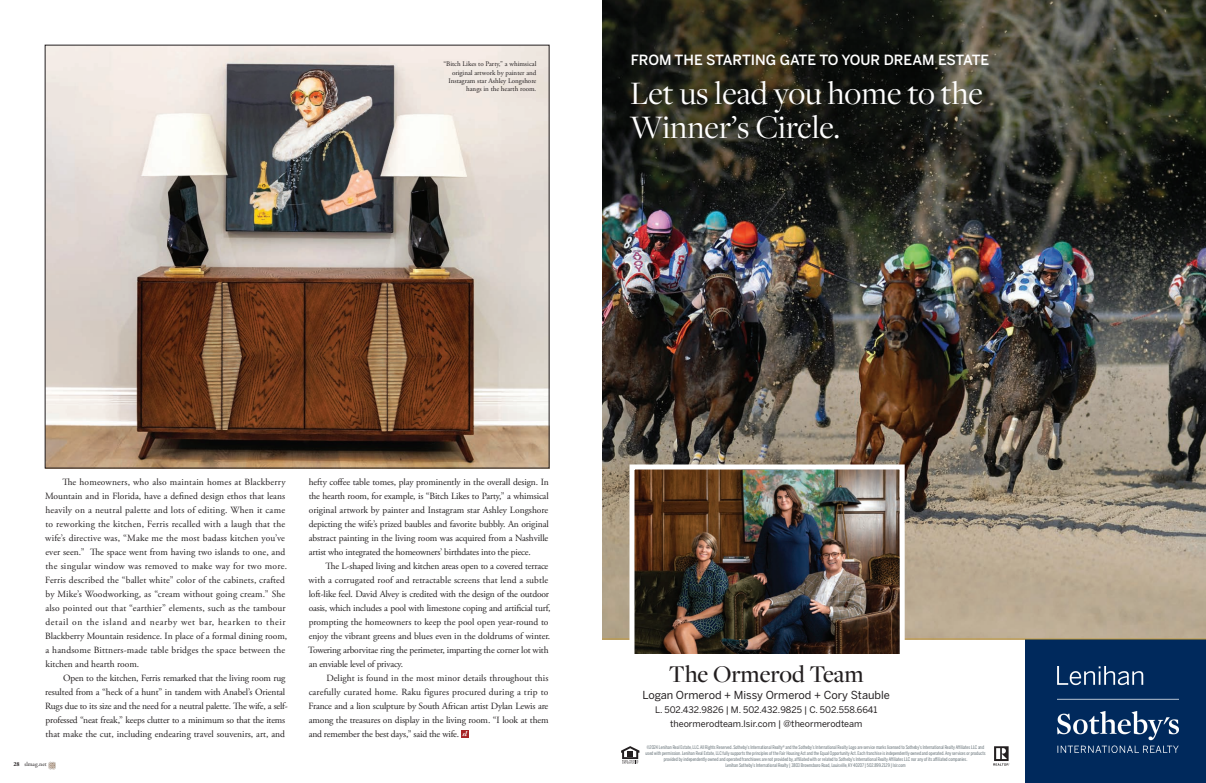
<style>
.page{position:relative;width:1206px;height:783px;background:#fff}
.page>*{position:absolute;margin:0;border:0;box-sizing:border-box;transform-origin:0 0}
.t1{font:34px/34px "Freight Disp Pro";color:#fff}
.t2{font:500 25px "Freight Disp Pro";color:#231f20}
.t3{font:500 14px "Benton Sans";color:#fff}
.t4{font:11px "Benton Sans";color:#231f20}
.Body_Text{font:9.5px/14px "Adobe Garamond Pro";color:#231f20}
.t5{font:9px/14px "Benton Sans";color:#231f20;text-align:center}
.Body_Text-2{font:7px/8.1px "Adobe Garamond Pro";color:#231f20;text-align:right}
.t6{font:italic 700 7px "Adobe Garamond Pro";color:#fff}
.t7{font:6px "Adobe Garamond Pro";color:#231f20}
.t8{font:5px/6px "Benton Sans Comp";color:#677379;text-align:center}
.s1{font-weight:700}
</style>
<div class="page">
<img style="left:602px;top:0;width:604px;height:638px">
<svg style="left:621px;top:746px;width:18px;height:18px"></svg>
<svg style="left:993px;top:746px;width:17px;height:20px"></svg>
<div style="left:1026px;top:639px;width:180px;height:144px;background:#00295c"></div>
<hr style="left:602px;top:638px;width:604px;height:2px;background:#c19b3d">
<img style="left:636px;top:470px;width:263px;height:183px">
<div style="left:630px;top:464px;width:275px;height:195px;border:5px solid #fff"></div>
<img style="left:1058px;top:667px;width:120px;height:86px">
<div style="left:461px;top:730px;width:8px;height:8px;background:#a72427"></div>
<img style="left:47px;top:47px;width:500px;height:419px">
<svg style="left:48px;top:762px;width:8px;height:8px"></svg>
<p class="Body_Text-2" style="left:443px;top:60px;width:95px">“Bitch Likes to Party,” a whimsical original artwork by painter and<br>Instagram star Ashley Longshore hangs in the hearth room.</p>
<p class="t3" style="left:631px;top:51px;width:360px">FROM THE STARTING GATE TO YOUR DREAM ESTATE</p>
<p class="t1" style="left:630px;top:75px;width:355px">Let us lead you home to the<br>Winner’s Circle.</p>
<p class="Body_Text" style="left:45px;top:475px;width:244px;text-indent:17px">The homeowners, who also maintain homes at Blackberry Mountain and in Florida, have a defined design ethos that leans heavily on a neutral palette and lots of editing. When it came to reworking the kitchen, Ferris recalled with a laugh that the wife’s directive was, “Make me the most badass kitchen you’ve ever seen.” The space went from having two islands to one, and the singular window was removed to make way for two more.<br>Ferris described the “ballet white” color of the cabinets, crafted by Mike’s Woodworking, as “cream without going cream.” She also pointed out that “earthier” elements, such as the tambour detail on the island and nearby wet bar, hearken to their Blackberry Mountain residence. In place of a formal dining room, a handsome Bittners-made table bridges the space between the kitchen and hearth room.</p>
<p class="Body_Text" style="left:45px;top:671px;width:244px;text-indent:18px">Open to the kitchen, Ferris remarked that the living room rug resulted from a “heck of a hunt” in tandem with Anabel’s Oriental Rugs due to its size and the need for a neutral palette. The wife, a self&shy;professed “neat freak,” keeps clutter to a minimum so that the items that make the cut, including endearing travel souvenirs, art, and</p>
<p class="t7" style="left:14px;top:761px;width:35px"><span class="s1">28</span> slmag.net</p>
<p class="Body_Text" style="left:309px;top:475px;width:242px;text-align:justify">hefty coffee table tomes, play prominently in the overall design. In the hearth room, for example, is “Bitch Likes to Party,” a whimsical original artwork by painter and Instagram star Ashley Longshore depicting the wife’s prized baubles and favorite bubbly. An original abstract painting in the living room was acquired from a Nashville artist who integrated the homeowners’ birthdates into the piece.</p>
<p class="Body_Text" style="left:308px;top:559px;width:244px;text-indent:18px">The L-shaped living and kitchen areas open to a covered terrace with a corrugated roof and retractable screens that lend a subtle loft-like feel. David Alvey is credited with the design of the outdoor oasis, which includes a pool with limestone coping and artificial turf, prompting the homeowners to keep the pool open year-round to enjoy the vibrant greens and blues even in the doldrums of winter.<br>Towering arborvitae ring the perimeter, imparting the corner lot with an enviable level of privacy.</p>
<p class="Body_Text" style="left:308px;top:671px;width:242px;text-align:justify;text-indent:18px">Delight is found in the most minor details throughout this carefully curated home. Raku figures procured during a trip to France and a lion sculpture by South African artist Dylan Lewis are among the treasures on display in the living room. “I look at them and remember the best days,” said the wife.</p>
<p class="t6" style="left:463px;top:729px;width:6px">sl</p>
<p class="t2" style="left:669px;top:657px;width:196px">The Ormerod Team</p>
<p class="t4" style="left:643px;top:688px;width:249px">Logan Ormerod + Missy Ormerod + Cory Stauble</p>
<p class="t5" style="left:655px;top:702px;width:224px">L. 502.432.9826 | M. 502.432.9825 | C. 502.558.6641 theormerodteam.lsir.com | @theormerodteam</p>
<p class="t8" style="left:646px;top:744px;width:341px">©2024 Lenihan Real Estate, LLC. All Rights Reserved. Sotheby’s International Realty® and the Sotheby’s International Realty Logo are service marks licensed to Sotheby’s International Realty Affiliates LLC and used with permission. Lenihan Real Estate, LLC fully supports the principles of the Fair Housing Act and the Equal Opportunity Act. Each franchise is independently owned and operated. Any services or products provided by independently owned and operated franchisees are not provided by, affiliated with or related to Sotheby’s International Realty Affiliates LLC nor any of its affiliated companies.<br>Lenihan Sotheby’s International Realty | 3803 Brownsboro Road, Louisville, KY 40207 | 502.899.2129 | lsir.com</p>
</div>
